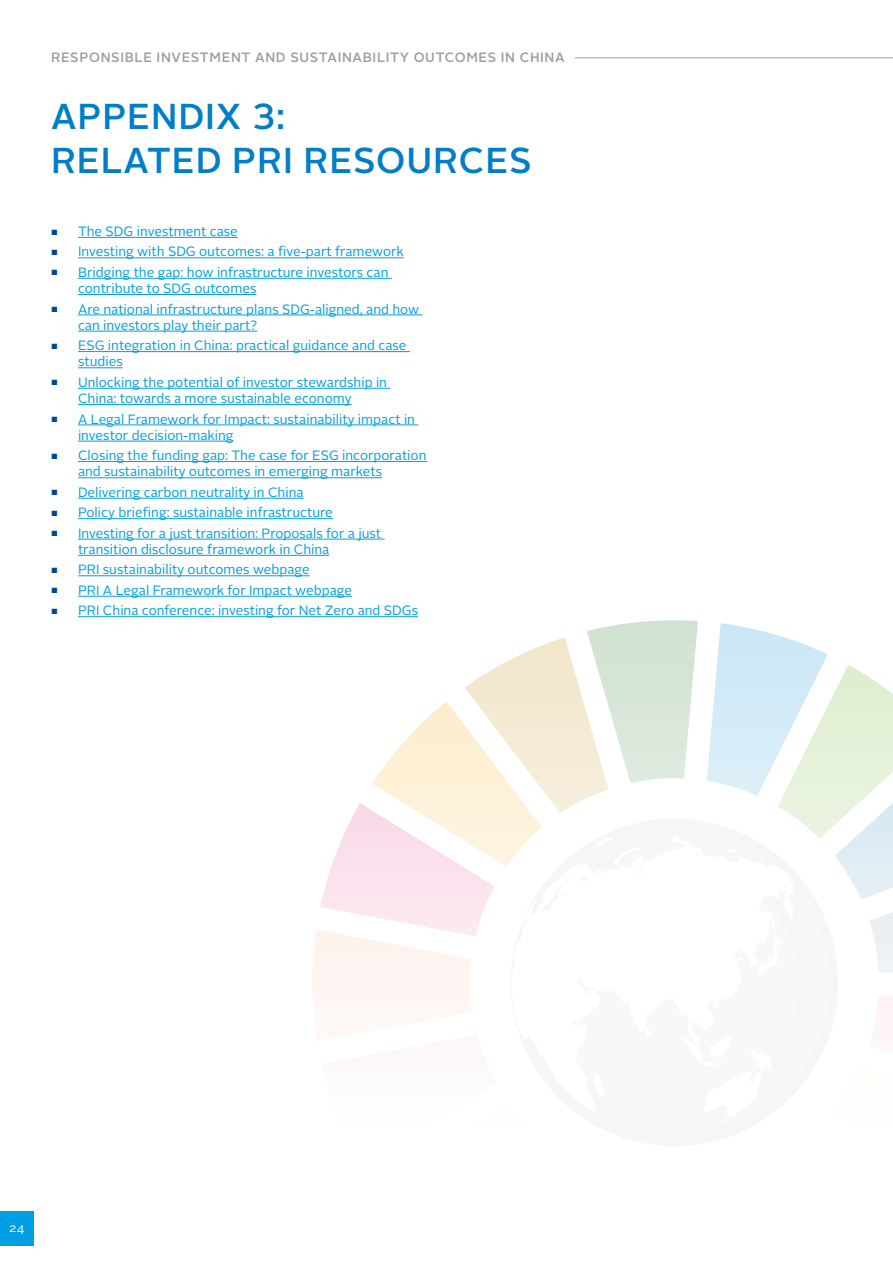
<style>
.page{position:relative;width:893px;height:1263px;background:#fff}
.page>*{position:absolute;margin:0;border:0;box-sizing:border-box;transform-origin:0 0}
.t1{font:500 36px/43.2px "Alright Sans";letter-spacing:.025em;color:#007ec7}
.t2{font:13.5px/16.2px "Alright Sans";color:#009fe3}
.t3{font:500 13.5px "Alright Sans";letter-spacing:.05em;color:#9d9d9c}
.t4{font:12px "Alright Sans";color:#fff}
.s1{font-size:7.5px;color:#00489a}
</style>
<div class="page">
<hr style="left:575px;top:57px;width:318px;height:1px;background:#9d9d9c">
<div style="left:0;top:1212px;width:34px;height:34px;background:#009fe3"></div>
<hr style="left:78px;top:237px;width:160px;height:1px;background:#009fe3">
<hr style="left:78px;top:257px;width:326px;height:1px;background:#009fe3">
<hr style="left:78px;top:278px;width:314px;height:1px;background:#009fe3">
<hr style="left:78px;top:294px;width:178px;height:1px;background:#009fe3">
<hr style="left:78px;top:315px;width:345px;height:1px;background:#009fe3">
<hr style="left:78px;top:331px;width:179px;height:1px;background:#009fe3">
<hr style="left:78px;top:351px;width:332px;height:1px;background:#009fe3">
<hr style="left:78px;top:367px;width:45px;height:1px;background:#009fe3">
<hr style="left:78px;top:388px;width:312px;height:1px;background:#009fe3">
<hr style="left:78px;top:404px;width:274px;height:1px;background:#009fe3">
<hr style="left:78px;top:425px;width:340px;height:1px;background:#009fe3">
<hr style="left:78px;top:441px;width:156px;height:1px;background:#009fe3">
<hr style="left:78px;top:461px;width:349px;height:1px;background:#009fe3">
<hr style="left:78px;top:477px;width:304px;height:1px;background:#009fe3">
<hr style="left:78px;top:498px;width:226px;height:1px;background:#009fe3">
<hr style="left:78px;top:518px;width:255px;height:1px;background:#009fe3">
<hr style="left:78px;top:539px;width:307px;height:1px;background:#009fe3">
<hr style="left:78px;top:555px;width:251px;height:1px;background:#009fe3">
<hr style="left:78px;top:575px;width:232px;height:1px;background:#009fe3">
<hr style="left:78px;top:596px;width:274px;height:1px;background:#009fe3">
<hr style="left:78px;top:616px;width:340px;height:1px;background:#009fe3">
<svg style="left:313px;top:620px;width:580px;height:397px"></svg>
<p class="t3" style="left:51px;top:48px;width:515px">RESPONSIBLE INVESTMENT AND SUSTAINABILITY OUTCOMES IN CHINA</p>
<h1 class="t1" style="left:51px;top:96px;width:482px">APPENDIX 3:<br>RELATED PRI RESOURCES</h1>
<p class="t2" style="left:51px;top:223px;width:188px"><span class="s1">■</span> The SDG investment case</p>
<p class="t2" style="left:51px;top:244px;width:354px"><span class="s1">■</span> Investing with SDG outcomes: a five-part framework</p>
<p class="t2" style="left:78px;top:264px;width:312px;text-indent:-27px"><span class="s1">■</span> Bridging the gap: how infrastructure investors can contribute to SDG outcomes</p>
<p class="t2" style="left:78px;top:301px;width:343px;text-indent:-27px"><span class="s1">■</span> Are national infrastructure plans SDG-aligned, and how can investors play their part?</p>
<p class="t2" style="left:78px;top:338px;width:330px;text-indent:-27px"><span class="s1">■</span> ESG integration in China: practical guidance and case studies</p>
<p class="t2" style="left:78px;top:374px;width:310px;text-indent:-27px"><span class="s1">■</span> Unlocking the potential of investor stewardship in<br>China: towards a more sustainable economy</p>
<p class="t2" style="left:78px;top:411px;width:338px;text-indent:-27px"><span class="s1">■</span> A Legal Framework for Impact: sustainability impact in investor decision-making</p>
<p class="t2" style="left:78px;top:448px;width:350px;text-indent:-27px"><span class="s1">■</span> Closing the funding gap: The case for ESG incorporation and sustainability outcomes in emerging markets</p>
<p class="t2" style="left:51px;top:484px;width:254px"><span class="s1">■</span> Delivering carbon neutrality in China</p>
<p class="t2" style="left:51px;top:505px;width:283px"><span class="s1">■</span> Policy briefing: sustainable infrastructure</p>
<p class="t2" style="left:78px;top:525px;width:305px;text-indent:-27px"><span class="s1">■</span> Investing for a just transition: Proposals for a just transition disclosure framework in China</p>
<p class="t2" style="left:51px;top:562px;width:260px"><span class="s1">■</span> PRI sustainability outcomes webpage</p>
<p class="t2" style="left:51px;top:582px;width:302px"><span class="s1">■</span> PRI A Legal Framework for Impact webpage</p>
<p class="t2" style="left:51px;top:603px;width:369px"><span class="s1">■</span> PRI China conference: investing for Net Zero and SDGs</p>
<p class="t4" style="left:9px;top:1220px;width:17px">24</p>
</div>
